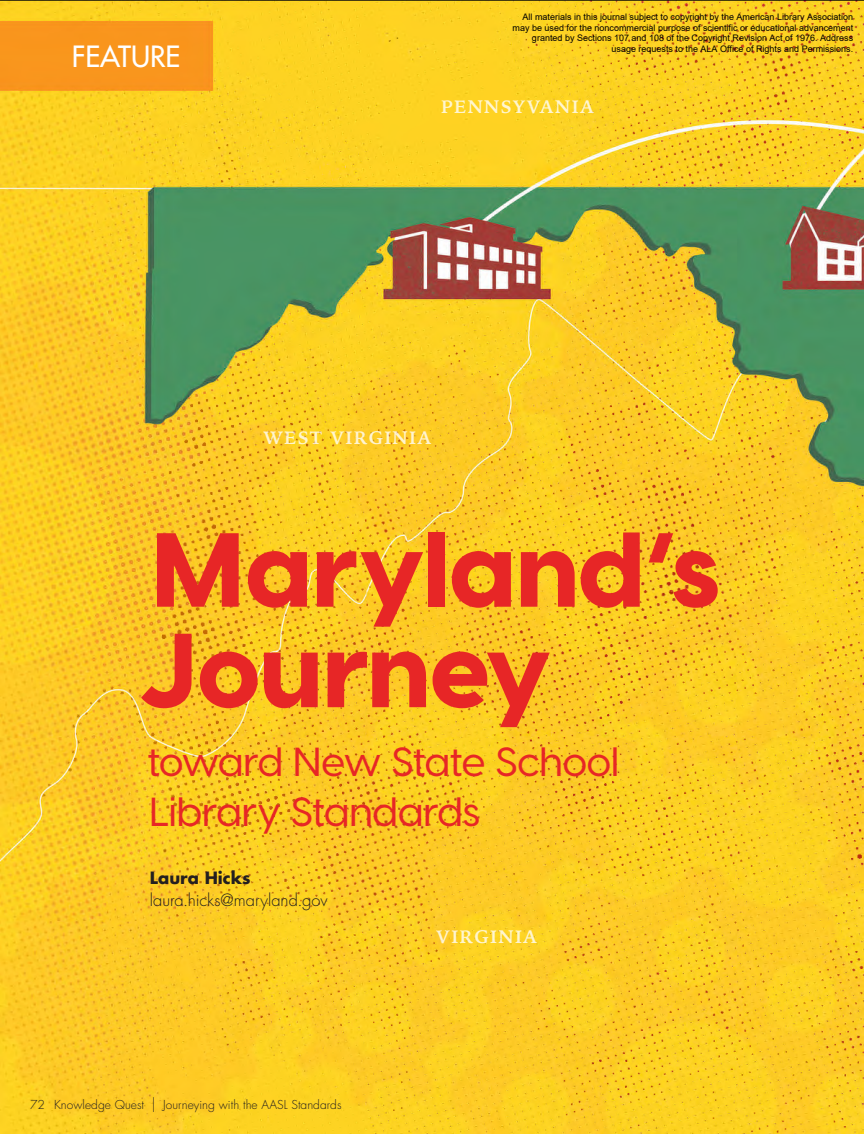
<style>
.page{position:relative;width:864px;height:1134px;background:#fff}
.page>*{position:absolute;margin:0;border:0;box-sizing:border-box;transform-origin:0 0}
.t1{font:800 105px/100.5px "Visby CF";letter-spacing:-.01em;color:#e72626}
.t2{font:500 40.5px/49.5px "Visby CF";letter-spacing:-.005em;color:#e72626}
.t3{font:28.5px "Futura";color:#fff}
.t4{font:700 18px "Iowan Old Style";letter-spacing:.075em;color:#fff}
.t5{font:300 16.5px "Futura";color:#231f20}
.t6{font:700 16.5px "Futura";color:#231f20}
.t7{font:300 12px "Futura";letter-spacing:.005em;color:#231f20}
.t8{font:9px/10.8px "Arial";color:#000;text-align:right}
.s1{font-size:18px}
</style>
<div class="page">
<img style="left:0;top:0;width:864px;height:1134px">
<h3 class="t3" style="left:72px;top:38px;width:110px">FEATURE</h3>
<p class="t8" style="left:513px;top:11px;width:342px">All materials in this journal subject to copyright by the American Library Association may be used for the noncommercial purpose of scientific or educational advancement granted by Sections 107 and 108 of the Copyright Revision Act of 1976. Address usage requests to the ALA Office of Rights and Permissions.</p>
<h3 class="t4" style="left:441px;top:90px;width:154px">PENNSYVANIA</h3>
<h3 class="t4" style="left:264px;top:421px;width:169px">WEST VIRGINIA</h3>
<h1 class="t1" style="left:138px;top:518px;width:584px">Maryland’s<br>Journey</h1>
<h2 class="t2" style="left:147px;top:737px;width:473px">toward New State School<br>Library Standards</h2>
<h3 class="t6" style="left:150px;top:866px;width:102px">Laura Hicks</h3>
<h3 class="t5" style="left:150px;top:890px;width:179px">laura.hicks@maryland.gov</h3>
<h3 class="t7" style="left:30px;top:1097px;width:313px">72 Knowledge Quest <span class="s1">|</span> Journeying with the AASL Standards</h3>
<h3 class="t4" style="left:436px;top:920px;width:102px">VIRGINIA</h3>
</div>
